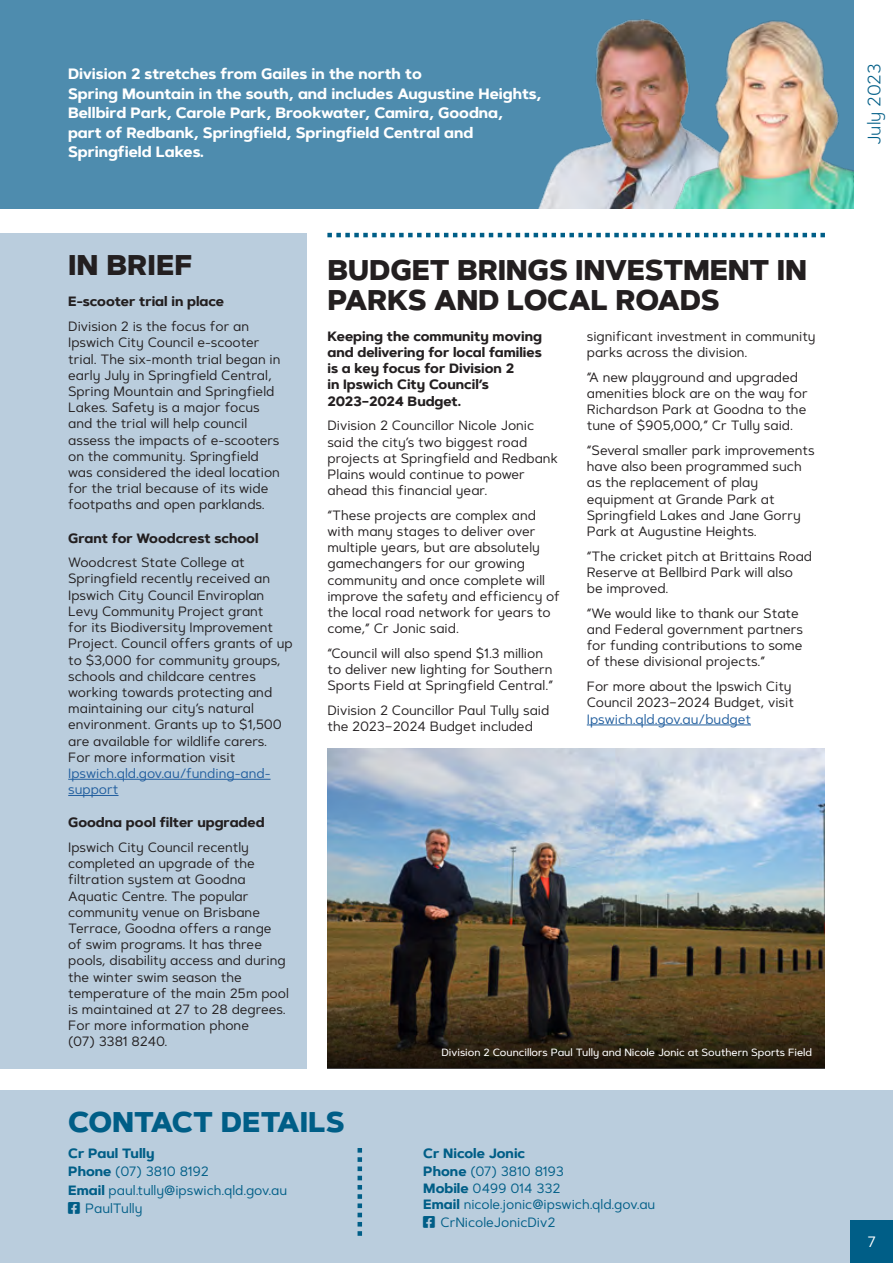
<style>
.page{position:relative;width:893px;height:1263px;background:#fff}
.page>*{position:absolute;margin:0;border:0;box-sizing:border-box;transform-origin:0 0}
.t1{font:800 28.5px/30px "Artegra Sans Alt";letter-spacing:-.01em;color:#231f20}
.t2{font:800 28.5px "Artegra Sans Alt";color:#005e87}
.t3{font:300 18px "Artegra Sans Alt";letter-spacing:-.005em;color:#005e87}
.t4{font:700 15px/19.5px "Artegra Sans Alt";color:#fff}
.t5{font:15px "Artegra Sans Alt";color:#fff}
.Body{font:13.5px/16.2px "Artegra Sans Alt";color:#231f20}
.Body-2{font:700 13.5px/16.2px "Artegra Sans Alt";color:#231f20}
.t6{font:13.5px/16.2px "Artegra Sans Alt";color:#005e87}
.t7{font:700 13.5px "Artegra Sans Alt";color:#005e87}
.t8{font:500 10.5px "Artegra Sans Alt";color:#fff}
.s1{color:#215e9e}
.s2{font-weight:700}
</style>
<div class="page">
<img style="left:327px;top:748px;width:498px;height:243px">
<div style="left:0;top:0;width:893px;height:209px;background:#4e8cae"></div>
<div style="left:0;top:233px;width:306px;height:835px;background:#bacddd"></div>
<svg style="left:327px;top:233px;width:498px;height:4px"></svg>
<div style="left:0;top:1090px;width:893px;height:173px;background:#bacddd"></div>
<svg style="left:358px;top:1148px;width:4px;height:88px"></svg>
<div style="left:850px;top:1220px;width:43px;height:43px;background:#005e87"></div>
<img style="left:538px;top:19px;width:116px;height:190px">
<img style="left:654px;top:0;width:201px;height:209px">
<div style="left:855px;top:0;width:38px;height:209px;background:#fff"></div>
<svg style="left:327px;top:991px;width:498px;height:77px;background:#392b16"></svg>
<hr style="left:587px;top:725px;width:164px;height:1px;background:#215e9e">
<hr style="left:68px;top:779px;width:203px;height:1px;background:#215e9e">
<hr style="left:68px;top:795px;width:51px;height:1px;background:#215e9e">
<p class="t4" style="left:68px;top:65px;width:475px">Division 2 stretches from Gailes in the north to<br>Spring Mountain in the south, and includes Augustine Heights, Bellbird Park, Carole Park, Brookwater, Camira, Goodna,<br>part of Redbank, Springfield, Springfield Central and Springfield Lakes.</p>
<p class="t1" style="left:68px;top:250px;width:126px">IN BRIEF</p>
<p class="t1" style="left:327px;top:255px;width:481px">BUDGET BRINGS INVESTMENT IN<br>PARKS AND LOCAL ROADS</p>
<p class="Body-2" style="left:68px;top:294px;width:157px">E-scooter trial in place</p>
<p class="Body" style="left:68px;top:318px;width:214px">Division 2 is the focus for an<br>Ipswich City Council e-scooter trial. The six-month trial began in early July in Springfield Central,<br>Spring Mountain and Springfield<br>Lakes. Safety is a major focus and the trial will help council assess the impacts of e-scooters on the community. Springfield was considered the ideal location for the trial because of its wide footpaths and open parklands.</p>
<p class="Body-2" style="left:68px;top:530px;width:192px">Grant for Woodcrest school</p>
<p class="Body" style="left:68px;top:554px;width:226px">Woodcrest State College at<br>Springfield recently received an<br>Ipswich City Council Enviroplan<br>Levy Community Project grant<br>for its Biodiversity Improvement<br>Project. Council offers grants of up to $3,000 for community groups, schools and childcare centres working towards protecting and maintaining our city’s natural environment. Grants up to $1,500 are available for wildlife carers.<br>For more information visit<br><span class="s1">Ipswich.qld.gov.au/funding-and&shy;support</span></p>
<p class="Body-2" style="left:68px;top:815px;width:198px">Goodna pool filter upgraded</p>
<p class="Body" style="left:68px;top:839px;width:222px">Ipswich City Council recently completed an upgrade of the filtration system at Goodna<br>Aquatic Centre. The popular community venue on Brisbane<br>Terrace, Goodna offers a range<br>of swim programs. It has three pools, disability access and during the winter swim season the temperature of the main 25m pool is maintained at 27 to 28 degrees.<br>For more information phone<br>(07) 3381 8240.</p>
<p class="Body" style="left:587px;top:328px;width:230px">significant investment in community parks across the division.</p>
<p class="Body" style="left:587px;top:369px;width:223px">“A new playground and upgraded amenities block are on the way for<br>Richardson Park at Goodna to the tune of $905,000,” Cr Tully said.</p>
<p class="Body" style="left:587px;top:442px;width:229px">“Several smaller park improvements have also been programmed such as the replacement of play equipment at Grande Park at<br>Springfield Lakes and Jane Gorry<br>Park at Augustine Heights.</p>
<p class="Body" style="left:587px;top:548px;width:227px">“The cricket pitch at Brittains Road<br>Reserve at Bellbird Park will also be improved.</p>
<p class="Body" style="left:587px;top:605px;width:218px">“We would like to thank our State and Federal government partners for funding contributions to some of these divisional projects.”</p>
<p class="Body" style="left:587px;top:678px;width:209px">For more about the Ipswich City<br>Council 2023–2024 Budget, visit<br><span class="s1">Ipswich.qld.gov.au/budget</span></p>
<p class="Body-2" style="left:327px;top:328px;width:216px">Keeping the community moving and delivering for local families is a key focus for Division 2<br>in Ipswich City Council’s<br>2023–2024 Budget.</p>
<p class="Body" style="left:327px;top:417px;width:232px">Division 2 Councillor Nicole Jonic said the city’s two biggest road projects at Springfield and Redbank<br>Plains would continue to power ahead this financial year.</p>
<p class="Body" style="left:327px;top:507px;width:234px">“These projects are complex and with many stages to deliver over multiple years, but are absolutely gamechangers for our growing community and once complete will improve the safety and efficiency of the local road network for years to come,” Cr Jonic said.</p>
<p class="Body" style="left:327px;top:645px;width:227px">“Council will also spend $1.3 million to deliver new lighting for Southern<br>Sports Field at Springfield Central.”</p>
<p class="Body" style="left:327px;top:702px;width:223px">Division 2 Councillor Paul Tully said the 2023–2024 Budget included</p>
<p class="t8" style="left:441px;top:1045px;width:372px">Division 2 Councillors Paul Tully and Nicole Jonic at Southern Sports Field</p>
<p class="t2" style="left:68px;top:1100px;width:278px">CONTACT DETAILS</p>
<p class="t7" style="left:68px;top:1143px;width:88px">Cr Paul Tully</p>
<p class="t6" style="left:68px;top:1163px;width:142px"><span class="s2">Phone</span> (07) 3810 8192</p>
<p class="t6" style="left:68px;top:1181px;width:220px"><span class="s2">Email</span> paul.tully@ipswich.qld.gov.au</p>
<p class="t6" style="left:85px;top:1200px;width:59px">PaulTully</p>
<p class="t7" style="left:423px;top:1143px;width:103px">Cr Nicole Jonic</p>
<p class="t6" style="left:423px;top:1163px;width:233px"><span class="s2">Phone</span> (07) 3810 8193<br><span class="s2">Mobile</span> 0499 014 332<br><span class="s2">Email</span> nicole.jonic@ipswich.qld.gov.au</p>
<p class="t6" style="left:440px;top:1214px;width:117px">CrNicoleJonicDiv2</p>
<p class="t3" style="left:862px;top:145px;width:83px;rotate:-90deg">July 2023</p>
<p class="t5" style="left:867px;top:1232px;width:10px">7</p>
</div>
